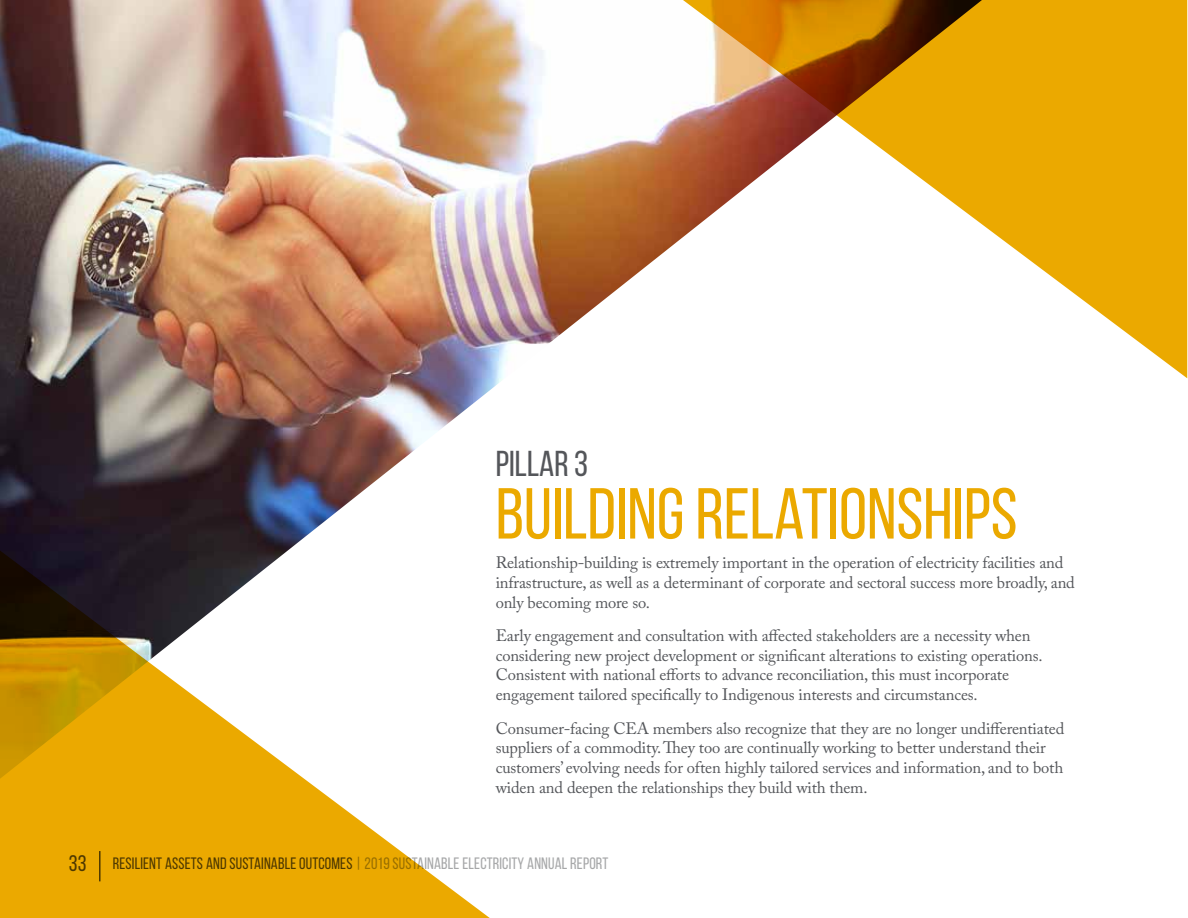
<style>
.page{position:relative;width:1188px;height:918px;background:#fff}
.page>*{position:absolute;margin:0;border:0;box-sizing:border-box;transform-origin:0 0}
.t1{font:72px "Bebas Neue";color:#eba900}
.t2{font:36px "Bebas Neue";color:#54565a}
.t3{font:16.5px/19.8px "Adobe Caslon Pro";letter-spacing:-.01em;color:#54565a}
.t4{font:16.5px "Bebas Neue";letter-spacing:.01em;color:#a7a8a9}
.s1{font-size:22.5px;color:#54565a}
.s2{color:#54565a}
</style>
<div class="page">
<img style="left:0;top:0;width:666px;height:540px">
<svg style="left:666px;top:0;width:521px;height:378px"></svg>
<svg style="left:0;top:540px;width:490px;height:378px"></svg>
<h2 class="t2" style="left:496px;top:444px;width:94px">Pillar 3</h2>
<h1 class="t1" style="left:496px;top:475px;width:523px">BUILDING RELATIONSHIPS</h1>
<p class="t3" style="left:496px;top:552px;width:581px">Relationship-building is extremely important in the operation of electricity facilities and infrastructure, as well as a determinant of corporate and sectoral success more broadly, and only becoming more so.</p>
<p class="t3" style="left:496px;top:625px;width:548px">Early engagement and consultation with affected stakeholders are a necessity when considering new project development or significant alterations to existing operations.<br>Consistent with national efforts to advance reconciliation, this must incorporate engagement tailored specifically to Indigenous interests and circumstances.</p>
<p class="t3" style="left:496px;top:718px;width:570px">Consumer-facing CEA members also recognize that they are no longer undifferentiated suppliers of a commodity. They too are continually working to better understand their customers’ evolving needs for often highly tailored services and information, and to both widen and deepen the relationships they build with them.</p>
<p class="t4" style="left:69px;top:855px;width:541px"><span class="s1">33</span> <span class="s2">RESILIENT ASSETS AND SUSTAINABLE OUTCOMES</span> | 2019 SUSTAINABLE ELECTRICITY ANNUAL REPORT</p>
</div>
